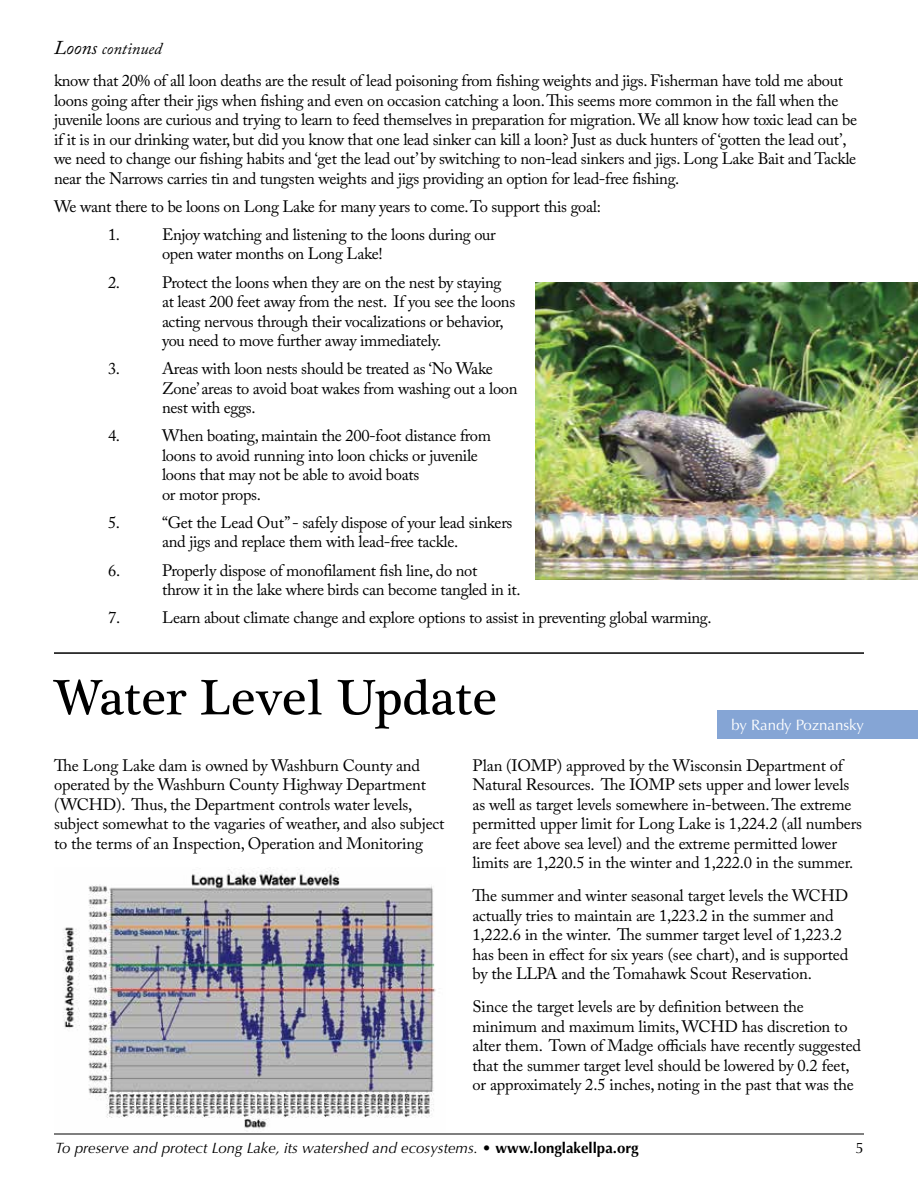
<style>
.page{position:relative;width:918px;height:1188px;background:#fff}
.page>*{position:absolute;margin:0;border:0;box-sizing:border-box;transform-origin:0 0}
.t1{font:51px "Plantagenet Cherokee";color:#000}
.t2{font:16.5px/19.5px "Adobe Caslon Pro";letter-spacing:-.02em;color:#000}
.t3{font:italic 15px "Optima";color:#000}
.t4{font:15px "Optima";color:#fff}
.t5{font:15px "Optima";color:#000}
.s1{font-style:italic;font-size:19.5px}
.s2{font-style:italic}
.s3{font-style:normal}
.s4{font-weight:700;font-style:normal}
</style>
<div class="page">
<hr style="left:54px;top:1134px;width:810px;height:1px;background:#000">
<div style="left:717px;top:711px;width:201px;height:28px;background:#85a5d5"></div>
<hr style="left:54px;top:652px;width:810px;height:2px;background:#000">
<img style="left:536px;top:282px;width:382px;height:297px">
<img style="left:62px;top:867px;width:374px;height:262px">
<p class="t2" style="left:54px;top:32px;width:791px;line-height:32.4px"><span class="s1">Loons</span> <span class="s2">continued<br></span>know that 20% of all loon deaths are the result of lead poisoning from fishing weights and jigs. Fisherman have told me about</p>
<p class="t2" style="left:54px;top:90px;width:805px">loons going after their jigs when fishing and even on occasion catching a loon. This seems more common in the fall when the juvenile loons are curious and trying to learn to feed themselves in preparation for migration. We all know how toxic lead can be if it is in our drinking water, but did you know that one lead sinker can kill a loon? Just as duck hunters of ‘gotten the lead out’, we need to change our fishing habits and ‘get the lead out’ by switching to non-lead sinkers and jigs. Long Lake Bait and Tackle near the Narrows carries tin and tungsten weights and jigs providing an option for lead-free fishing.</p>
<p class="t2" style="left:108px;top:192px;width:494px;line-height:28.2px;text-indent:-54px">We want there to be loons on Long Lake for many years to come. To support this goal:<br>1.</p>
<p class="t2" style="left:162px;top:224px;width:335px">Enjoy watching and listening to the loons during our open water months on Long Lake!</p>
<p class="t2" style="left:108px;top:272px;width:14px">2.</p>
<p class="t2" style="left:162px;top:272px;width:355px">Protect the loons when they are on the nest by staying at least 200 feet away from the nest. If you see the loons acting nervous through their vocalizations or behavior, you need to move further away immediately.</p>
<p class="t2" style="left:108px;top:359px;width:14px">3.</p>
<p class="t2" style="left:162px;top:359px;width:357px">Areas with loon nests should be treated as ‘No Wake<br>Zone’ areas to avoid boat wakes from washing out a loon nest with eggs.</p>
<p class="t2" style="left:108px;top:426px;width:14px">4.</p>
<p class="t2" style="left:162px;top:426px;width:331px">When boating, maintain the 200-foot distance from loons to avoid running into loon chicks or juvenile loons that may not be able to avoid boats<br>or motor props.</p>
<p class="t2" style="left:108px;top:513px;width:14px">5.</p>
<p class="t2" style="left:162px;top:513px;width:352px">“Get the Lead Out” - safely dispose of your lead sinkers and jigs and replace them with lead-free tackle.</p>
<p class="t2" style="left:108px;top:560px;width:14px">6.</p>
<p class="t2" style="left:162px;top:560px;width:360px">Properly dispose of monofilament fish line, do not<br>throw it in the lake where birds can become tangled in it.</p>
<p class="t2" style="left:108px;top:608px;width:14px">7.</p>
<p class="t2" style="left:162px;top:608px;width:551px">Learn about climate change and explore options to assist in preventing global warming.</p>
<h1 class="t1" style="left:54px;top:668px;width:445px">Water Level Update</h1>
<p class="t4" style="left:731px;top:717px;width:134px">by Randy Poznansky</p>
<p class="t2" style="left:54px;top:755px;width:392px">The Long Lake dam is owned by Washburn County and operated by the Washburn County Highway Department (WCHD). Thus, the Department controls water levels, subject somewhat to the vagaries of weather, and also subject to the terms of an Inspection, Operation and Monitoring</p>
<p class="t2" style="left:473px;top:755px;width:391px">Plan (IOMP) approved by the Wisconsin Department of Natural Resources. The IOMP sets upper and lower levels as well as target levels somewhere in-between. The extreme permitted upper limit for Long Lake is 1,224.2 (all numbers are feet above sea level) and the extreme permitted lower limits are 1,220.5 in the winter and 1,222.0 in the summer.</p>
<p class="t2" style="left:473px;top:886px;width:377px">The summer and winter seasonal target levels the WCHD actually tries to maintain are 1,223.2 in the summer and 1,222.6 in the winter. The summer target level of 1,223.2 has been in effect for six years (see chart), and is supported by the LLPA and the Tomahawk Scout Reservation.</p>
<p class="t2" style="left:473px;top:997px;width:390px">Since the target levels are by definition between the minimum and maximum limits, WCHD has discretion to alter them. Town of Madge officials have recently suggested that the summer target level should be lowered by 0.2 feet, or approximately 2.5 inches, noting in the past that was the</p>
<p class="t3" style="left:55px;top:1139px;width:585px">To preserve and protect Long Lake, its watershed and ecosystems. <span class="s3">•</span> <span class="s4">www.longlakellpa.org</span></p>
<p class="t5" style="left:856px;top:1139px;width:10px">5</p>
</div>
